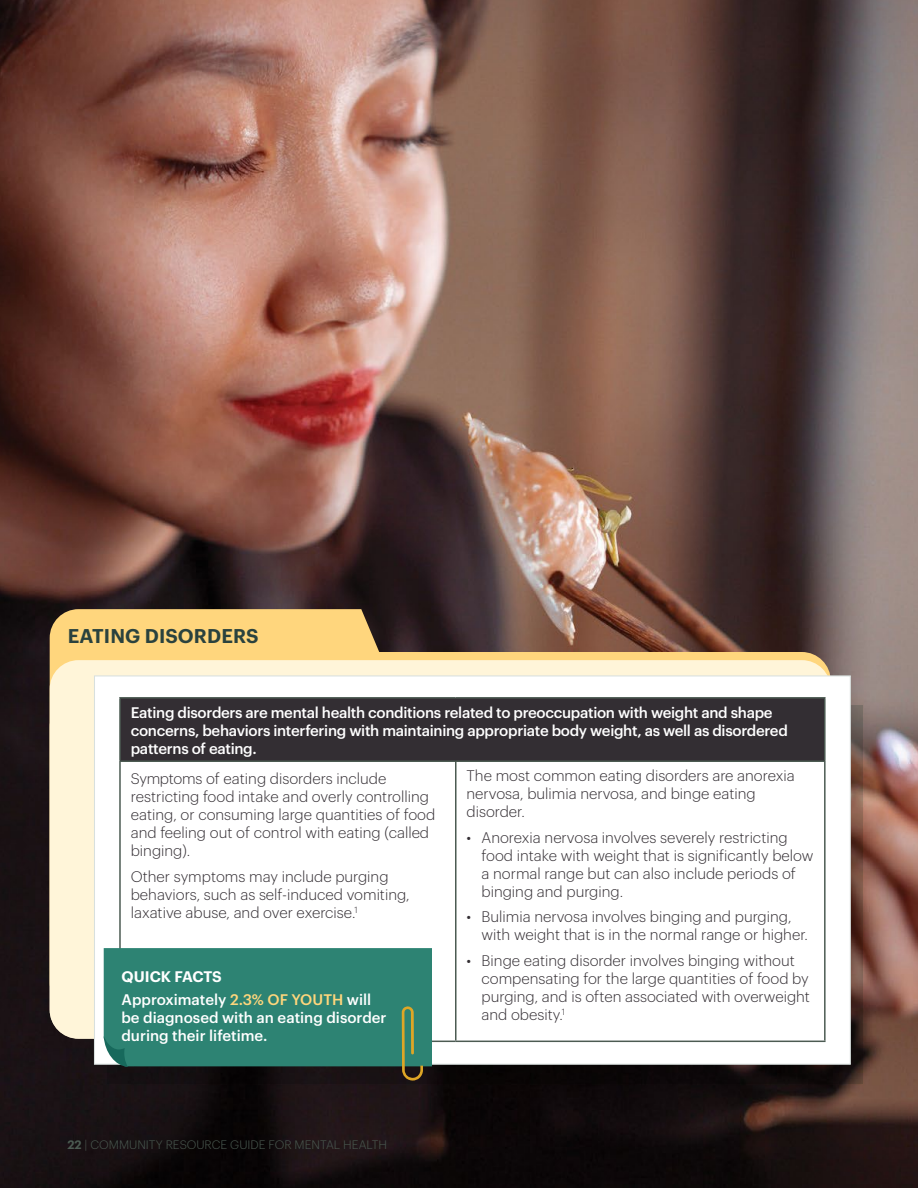
<style>
.page{position:relative;width:918px;height:1188px;background:#fff}
.page>*{position:absolute;margin:0;border:0;box-sizing:border-box;transform-origin:0 0}
.t1{font:600 19.5px "Graphik";letter-spacing:.005em;color:#2a423e}
.t2{font:300 15px/18px "Graphik";color:#332e33}
.t3{font:500 15px/18px "Graphik";letter-spacing:-.02em;color:#fff}
.t4{font:500 15px/23.4px "Graphik";color:#fff}
.t5{font:300 12px "Graphik";color:#4c5b52}
.s1{font-weight:600}
.s2{color:#ffd67c}
</style>
<div class="page">
<img style="left:0;top:0;width:918px;height:1188px">
<svg style="left:50px;top:609px;width:781px;height:74px;background:#aa8858"></svg>
<div style="left:50px;top:660px;width:781px;height:379px;background:#fff5d9;border-radius:29px"></div>
<svg style="left:107px;top:705px;width:756px;height:379px;background:#281a17"></svg>
<div style="left:94px;top:675px;width:757px;height:390px;background:#fff;border:1px solid #d8e0de"></div>
<div style="left:120px;top:698px;width:705px;height:63px;background:#332e33"></div>
<hr style="left:119px;top:697px;width:337px;height:2px;background:#4c5b52">
<hr style="left:119px;top:699px;width:2px;height:61px;background:#4c5b52">
<hr style="left:456px;top:697px;width:370px;height:2px;background:#4c5b52">
<hr style="left:824px;top:699px;width:2px;height:61px;background:#4c5b52">
<hr style="left:119px;top:760px;width:337px;height:2px;background:#4c5b52">
<hr style="left:119px;top:762px;width:2px;height:279px;background:#4c5b52">
<hr style="left:456px;top:760px;width:370px;height:2px;background:#4c5b52">
<hr style="left:824px;top:762px;width:2px;height:279px;background:#4c5b52">
<hr style="left:119px;top:1041px;width:337px;height:1px;background:#4c5b52">
<hr style="left:456px;top:1041px;width:370px;height:1px;background:#4c5b52">
<hr style="left:455px;top:762px;width:2px;height:279px;background:#4c5b52">
<svg style="left:104px;top:948px;width:328px;height:133px;background:#2c7668"></svg>
<h1 class="t1" style="left:68px;top:621px;width:192px">EATING DISORDERS</h1>
<p class="t3" style="left:131px;top:702px;width:659px">Eating disorders are mental health conditions related to preoccupation with weight and shape concerns, behaviors interfering with maintaining appropriate body weight, as well as disordered patterns of eating.</p>
<p class="t2" style="left:131px;top:769px;width:306px">Symptoms of eating disorders include restricting food intake and overly controlling eating, or consuming large quantities of food and feeling out of control with eating (called binging).</p>
<p class="t2" style="left:131px;top:866px;width:280px">Other symptoms may include purging behaviors, such as self-induced vomiting, laxative abuse, and over exercise.<sup>1</sup></p>
<p class="t2" style="left:467px;top:765px;width:330px">The most common eating disorders are anorexia nervosa, bulimia nervosa, and binge eating disorder.</p>
<p class="t2" style="left:482px;top:827px;width:333px;text-indent:-15px">• Anorexia nervosa involves severely restricting food intake with weight that is significantly below a normal range but can also include periods of binging and purging.</p>
<p class="t2" style="left:482px;top:907px;width:328px;text-indent:-15px">• Bulimia nervosa involves binging and purging, with weight that is in the normal range or higher.</p>
<p class="t2" style="left:482px;top:950px;width:330px;text-indent:-15px">• Binge eating disorder involves binging without compensating for the large quantities of food by purging, and is often associated with overweight and obesity.<sup>1</sup></p>
<p class="t4" style="left:122px;top:964px;width:251px"><span class="s1">QUICK FACTS<br></span>Approximately <span class="s2">2.3% OF YOUTH</span> will</p>
<p class="t4" style="left:122px;top:1008px;width:267px;line-height:18px">be diagnosed with an eating disorder during their lifetime.</p>
<p class="t5" style="left:67px;top:1136px;width:321px"><span class="s1">22</span> | COMMUNITY RESOURCE GUIDE FOR MENTAL HEALTH</p>
</div>
